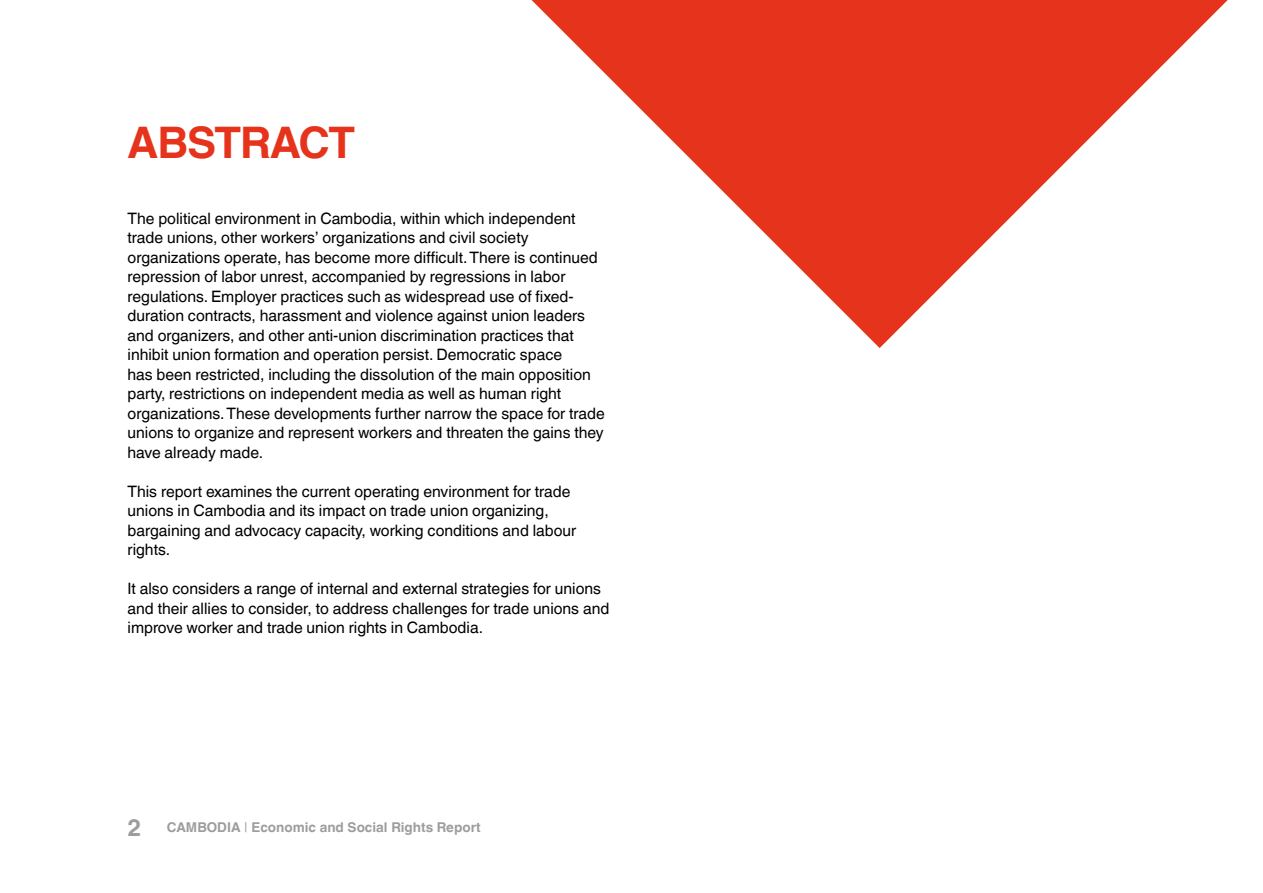
<style>
.page{position:relative;width:1263px;height:893px;background:#fff}
.page>*{position:absolute;margin:0;border:0;box-sizing:border-box;transform-origin:0 0}
.t1{font:700 43.5px "Helvetica World";letter-spacing:-.02em;color:#e6331c}
.t2{font:15.75px/19.5px "Helvetica World";color:#000}
.t3{font:700 13.5px "Helvetica World";color:#9d9d9c}
.s1{font-size:24px}
.s2{font-weight:400}
</style>
<div class="page">
<svg style="left:531px;top:0;width:697px;height:348px"></svg>
<h1 class="t1" style="left:128px;top:117px;width:229px">ABSTRACT</h1>
<p class="t2" style="left:128px;top:208px;width:479px">The political environment in Cambodia, within which independent trade unions, other workers’ organizations and civil society organizations operate, has become more difficult. There is continued repression of labor unrest, accompanied by regressions in labor regulations. Employer practices such as widespread use of fixed&shy;duration contracts, harassment and violence against union leaders and organizers, and other anti-union discrimination practices that inhibit union formation and operation persist. Democratic space<br>has been restricted, including the dissolution of the main opposition party, restrictions on independent media as well as human right organizations. These developments further narrow the space for trade unions to organize and represent workers and threaten the gains they have already made.</p>
<p class="t2" style="left:128px;top:481px;width:450px">This report examines the current operating environment for trade unions in Cambodia and its impact on trade union organizing, bargaining and advocacy capacity, working conditions and labour rights.</p>
<p class="t2" style="left:128px;top:579px;width:483px">It also considers a range of internal and external strategies for unions and their allies to consider, to address challenges for trade unions and improve worker and trade union rights in Cambodia.</p>
<p class="t3" style="left:128px;top:819px;width:355px"><span class="s1">2</span> CAMBODIA <span class="s2">|</span> Economic and Social Rights Report</p>
</div>
